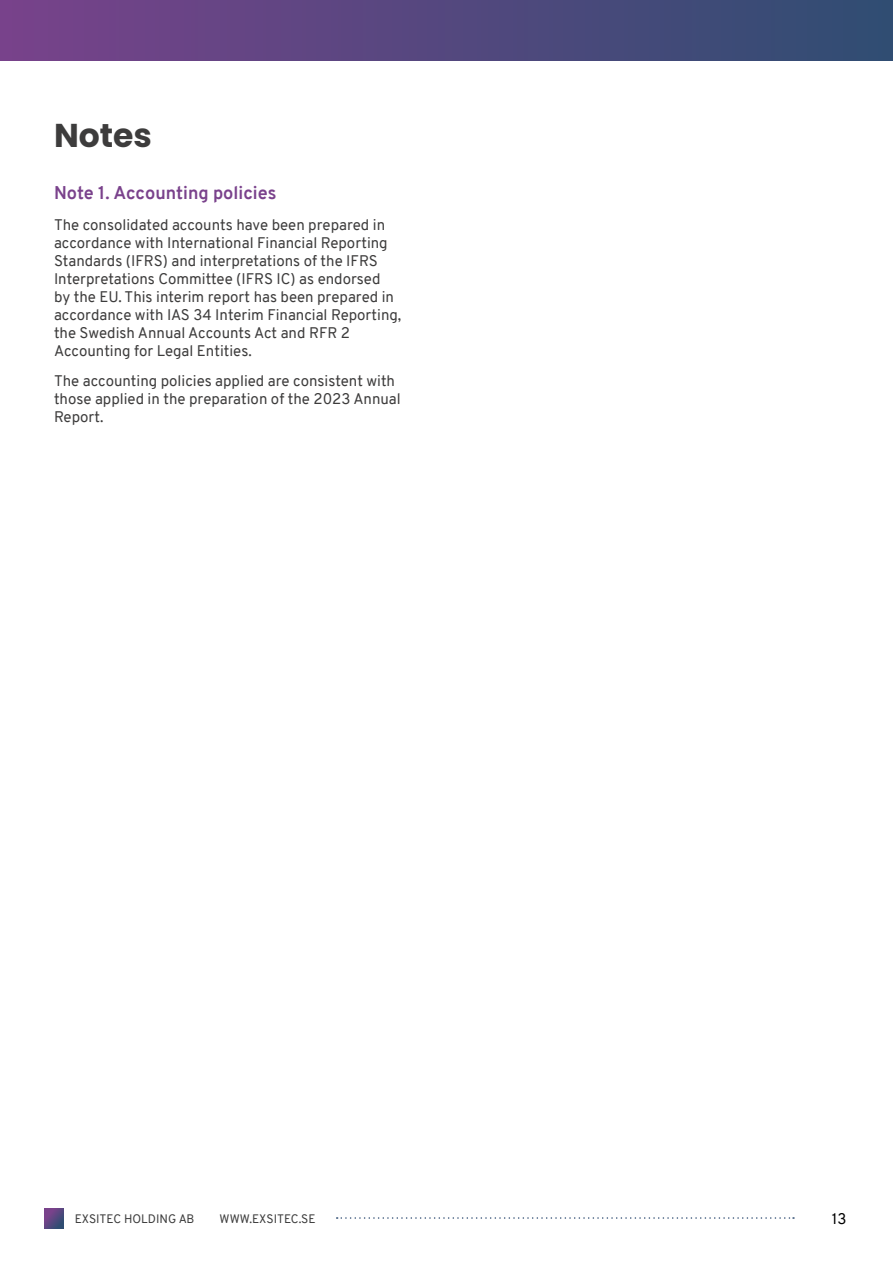
<style>
.page{position:relative;width:893px;height:1263px;background:#fff}
.page>*{position:absolute;margin:0;border:0;box-sizing:border-box;transform-origin:0 0}
.t1{font:700 33px "Poppins";color:#3d3c3c}
.t2{font:700 18px "Overpass";color:#7a428c}
.t3{font:15px/18px "Overpass";color:#3d3c3c}
.t4{font:15px "Overpass";color:#000}
.t5{font:12px "Overpass";color:#3c3c3c}
</style>
<div class="page">
<div style="left:0;top:0;width:893px;height:60px;background:linear-gradient(to right,#78428b,#2f4d72)"></div>
<svg style="left:337px;top:1217px;width:457px;height:2px"></svg>
<svg style="left:44px;top:1209px;width:20px;height:19px"></svg>
<h1 class="t1" style="left:54px;top:117px;width:99px">Notes</h1>
<p class="t2" style="left:54px;top:180px;width:224px">Note 1. Accounting policies</p>
<p class="t3" style="left:54px;top:216px;width:349px">The consolidated accounts have been prepared in accordance with International Financial Reporting Standards (IFRS) and interpretations of the IFRS Interpretations Committee (IFRS IC) as endorsed<br>by the EU. This interim report has been prepared in accordance with IAS 34 Interim Financial Reporting, the Swedish Annual Accounts Act and RFR 2<br>Accounting for Legal Entities.</p>
<p class="t3" style="left:54px;top:372px;width:348px">The accounting policies applied are consistent with those applied in the preparation of the 2023 Annual<br>Report.</p>
<p class="t5" style="left:75px;top:1210px;width:121px">EXSITEC HOLDING AB</p>
<p class="t5" style="left:220px;top:1210px;width:98px">WWW.EXSITEC.SE</p>
<p class="t4" style="left:832px;top:1208px;width:16px">13</p>
</div>
